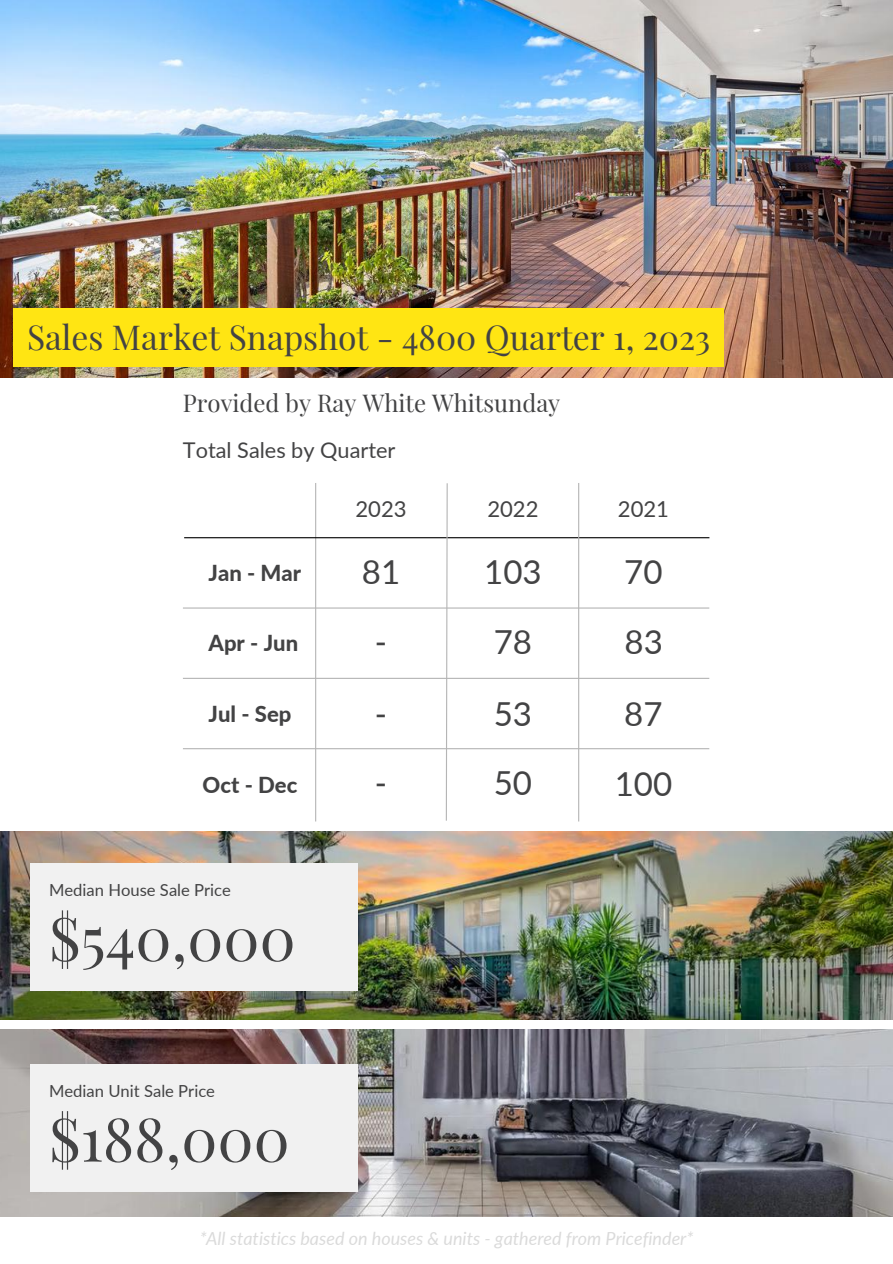
<style>
.page{position:relative;width:893px;height:1264px;background:#fff}
.page>*{position:absolute;margin:0;border:0;box-sizing:border-box;transform-origin:0 0}
.t1{font:60.15px "Playfair Display";color:#434344}
.t2{font:33.6px "Playfair Display";color:#434344}
.t3{font:33px/69.6px "Lato";color:#434344}
.t4{font:24px "Playfair Display";color:#434344}
.t5{font:800 22.05px "Lato";color:#434344}
.t6{font:22.05px "Lato";color:#434344}
.t7{font:21.75px "Lato";color:#434344}
.t8{font:italic 18px "Lato";color:#b5b5b5}
.t9{font:16.65px "Lato";color:#434344}
</style>
<div class="page">
<img style="left:0;top:0;width:892px;height:378px">
<div style="left:14px;top:308px;width:709px;height:58px;background:#ffe513"></div>
<hr style="left:315px;top:483px;width:1px;height:338px;background:#b5b5b5">
<hr style="left:184px;top:537px;width:525px;height:1px;background:#000">
<hr style="left:578px;top:483px;width:1px;height:338px;background:#b5b5b5">
<svg style="left:445px;top:483px;width:3px;height:338px"></svg>
<hr style="left:183px;top:607px;width:526px;height:1px;background:#b5b5b5">
<hr style="left:183px;top:677px;width:526px;height:2px;background:#b5b5b5">
<hr style="left:183px;top:748px;width:526px;height:1px;background:#b5b5b5">
<img style="left:0;top:1029px;width:892px;height:187px">
<img style="left:0;top:831px;width:892px;height:188px">
<div style="left:30px;top:863px;width:327px;height:127px;background:#f1f1f1"></div>
<div style="left:30px;top:1063px;width:327px;height:128px;background:#f1f1f1"></div>
<h2 class="t2" style="left:27px;top:314px;width:684px">Sales Market Snapshot - 4800 Quarter 1, 2023</h2>
<h3 class="t4" style="left:183px;top:386px;width:379px">Provided by Ray White Whitsunday</h3>
<p class="t7" style="left:183px;top:436px;width:214px">Total Sales by Quarter</p>
<p class="t6" style="left:355px;top:495px;width:53px">2023</p>
<p class="t6" style="left:487px;top:495px;width:53px">2022</p>
<p class="t6" style="left:618px;top:495px;width:53px">2021</p>
<p class="t5" style="left:208px;top:559px;width:94px">Jan - Mar</p>
<p class="t5" style="left:208px;top:629px;width:91px">Apr - Jun</p>
<p class="t5" style="left:208px;top:700px;width:84px">Jul - Sep</p>
<p class="t5" style="left:202px;top:771px;width:96px">Oct - Dec</p>
<p class="t9" style="left:49px;top:879px;width:183px">Median House Sale Price</p>
<h1 class="t1" style="left:49px;top:895px;width:248px">$540,000</h1>
<p class="t9" style="left:49px;top:1080px;width:167px">Median Unit Sale Price</p>
<h1 class="t1" style="left:49px;top:1096px;width:242px">$188,000</h1>
<h3 class="t3" style="left:362px;top:536px;width:40px">81</h3>
<h3 class="t3" style="left:484px;top:536px;width:59px">103</h3>
<h3 class="t3" style="left:624px;top:536px;width:40px">70</h3>
<h3 class="t3" style="left:375px;top:606px;width:14px">-</h3>
<h3 class="t3" style="left:375px;top:678px;width:14px">- -</h3>
<h3 class="t3" style="left:493px;top:606px;width:40px">78</h3>
<h3 class="t3" style="left:624px;top:606px;width:40px">83</h3>
<h3 class="t3" style="left:493px;top:678px;width:40px">53</h3>
<h3 class="t3" style="left:624px;top:678px;width:40px">87</h3>
<h3 class="t3" style="left:493px;top:747px;width:40px">50</h3>
<h3 class="t3" style="left:614px;top:748px;width:59px">100</h3>
<p class="t8" style="left:199px;top:1227px;width:496px">*All statistics based on houses &amp; units - gathered from Pricefinder*</p>
</div>
